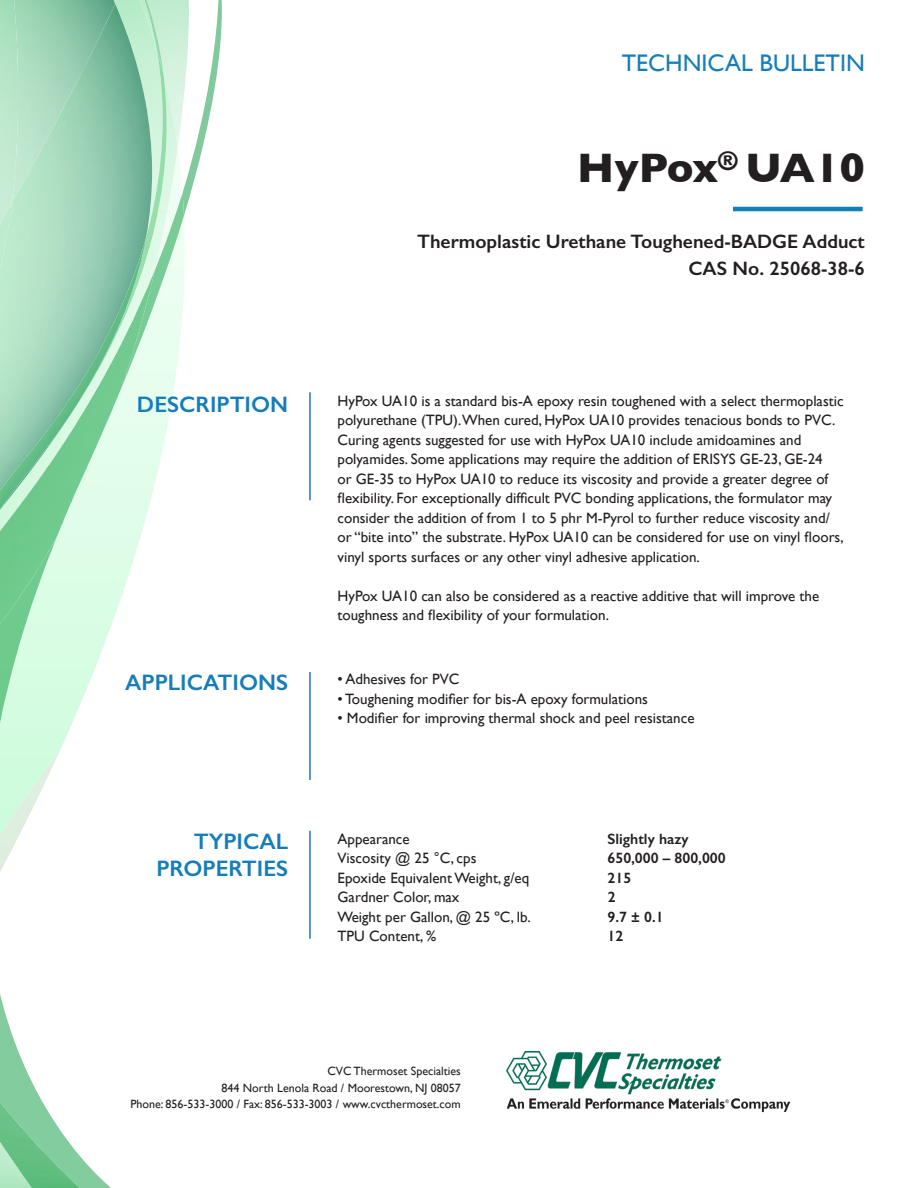
<style>
.page{position:relative;width:918px;height:1188px;background:#fff}
.page>*{position:absolute;margin:0;border:0;box-sizing:border-box;transform-origin:0 0}
.t1{font:700 42px "Gill Sans";color:#231f20}
.t2{font:24px "Gill Sans";color:#157db9}
.t3{font:600 22.5px/27px "Gill Sans";color:#157db9;text-align:right}
.t4{font:600 19.5px "Gill Sans";color:#231f20}
.t5{font:15px/19.5px "Gill Sans";color:#231f20}
.t6{font:600 15px "Gill Sans";color:#231f20}
.t7{font:12px "Gill Sans";color:#231f20}
</style>
<div class="page">
<img style="left:164px;top:0;width:19px;height:143px">
<svg style="left:183px;top:0;width:39px;height:215px"></svg>
<img style="left:130px;top:235px;width:55px;height:335px">
<img style="left:178px;top:155px;width:5px;height:115px">
<img style="left:130px;top:75px;width:48px;height:456px">
<img style="left:152px;top:258px;width:18px;height:67px">
<img style="left:146px;top:337px;width:1px;height:52px">
<img style="left:159px;top:193px;width:25px;height:66px">
<img style="left:146px;top:270px;width:9px;height:67px">
<svg style="left:0;top:0;width:130px;height:1188px"></svg>
<img style="left:98px;top:0;width:17px;height:9px">
<img style="left:115px;top:0;width:45px;height:50px">
<img style="left:0;top:166px;width:152px;height:133px">
<img style="left:31px;top:101px;width:113px;height:67px">
<img style="left:66px;top:36px;width:80px;height:66px">
<img style="left:99px;top:4px;width:29px;height:33px">
<img style="left:146px;top:247px;width:4px;height:66px">
<img style="left:144px;top:50px;width:23px;height:197px">
<img style="left:0;top:237px;width:146px;height:272px">
<hr style="left:309px;top:672px;width:2px;height:108px;background:#157db9">
<hr style="left:309px;top:392px;width:2px;height:108px;background:#157db9">
<hr style="left:309px;top:831px;width:2px;height:108px;background:#157db9">
<hr style="left:733px;top:207px;width:130px;height:4px;background:#157db9">
<img style="left:506px;top:1051px;width:284px;height:62px">
<p class="t2" style="left:622px;top:48px;width:245px">TECHNICAL BULLETIN</p>
<p class="t1" style="left:577px;top:134px;width:289px">HyPox<sup>®</sup> UA10</p>
<p class="t4" style="left:417px;top:229px;width:449px">Thermoplastic Urethane Toughened-BADGE Adduct</p>
<p class="t4" style="left:688px;top:256px;width:178px">CAS No. 25068-38-6</p>
<p class="t3" style="left:137px;top:390px;width:153px">DESCRIPTION</p>
<p class="t5" style="left:338px;top:391px;width:508px">HyPox UA10 is a standard bis-A epoxy resin toughened with a select thermoplastic polyurethane (TPU).When cured, HyPox UA10 provides tenacious bonds to PVC.<br>Curing agents suggested for use with HyPox UA10 include amidoamines and polyamides. Some applications may require the addition of ERISYS GE-23, GE-24<br>or GE-35 to HyPox UA10 to reduce its viscosity and provide a greater degree of flexibility. For exceptionally difficult PVC bonding applications, the formulator may consider the addition of from 1 to 5 phr M-Pyrol to further reduce viscosity and/ or “bite into” the substrate. HyPox UA10 can be considered for use on vinyl floors, vinyl sports surfaces or any other vinyl adhesive application.</p>
<p class="t5" style="left:338px;top:586px;width:483px">HyPox UA10 can also be considered as a reactive additive that will improve the toughness and flexibility of your formulation.</p>
<p class="t3" style="left:125px;top:669px;width:165px">APPLICATIONS</p>
<p class="t5" style="left:338px;top:669px;width:124px">• Adhesives for PVC</p>
<p class="t5" style="left:338px;top:689px;width:312px">• Toughening modifier for bis-A epoxy formulations</p>
<p class="t5" style="left:338px;top:708px;width:359px">• Modifier for improving thermal shock and peel resistance</p>
<p class="t3" style="left:156px;top:828px;width:133px">TYPICAL<br>PROPERTIES</p>
<p class="t5" style="left:338px;top:829px;width:74px">Appearance</p>
<p class="t6" style="left:608px;top:829px;width:83px">Slightly hazy</p>
<p class="t5" style="left:338px;top:848px;width:140px">Viscosity @ 25 °C, cps</p>
<p class="t6" style="left:608px;top:849px;width:120px">650,000 – 800,000</p>
<p class="t5" style="left:338px;top:868px;width:193px">Epoxide Equivalent Weight, g/eq</p>
<p class="t6" style="left:608px;top:868px;width:25px">215</p>
<p class="t5" style="left:338px;top:887px;width:123px">Gardner Color, max</p>
<p class="t6" style="left:608px;top:888px;width:9px">2</p>
<p class="t5" style="left:338px;top:907px;width:195px">Weight per Gallon, @ 25 ºC, lb.</p>
<p class="t6" style="left:608px;top:907px;width:58px">9.7 ± 0.1</p>
<p class="t5" style="left:338px;top:926px;width:100px">TPU Content, %</p>
<p class="t6" style="left:608px;top:927px;width:17px">12</p>
<p class="t7" style="left:327px;top:1064px;width:135px">CVC Thermoset Specialties</p>
<p class="t7" style="left:222px;top:1081px;width:241px">844 North Lenola Road / Moorestown, NJ 08057</p>
<p class="t7" style="left:130px;top:1097px;width:332px">Phone: 856-533-3000 / Fax: 856-533-3003 / www.cvcthermoset.com</p>
</div>
